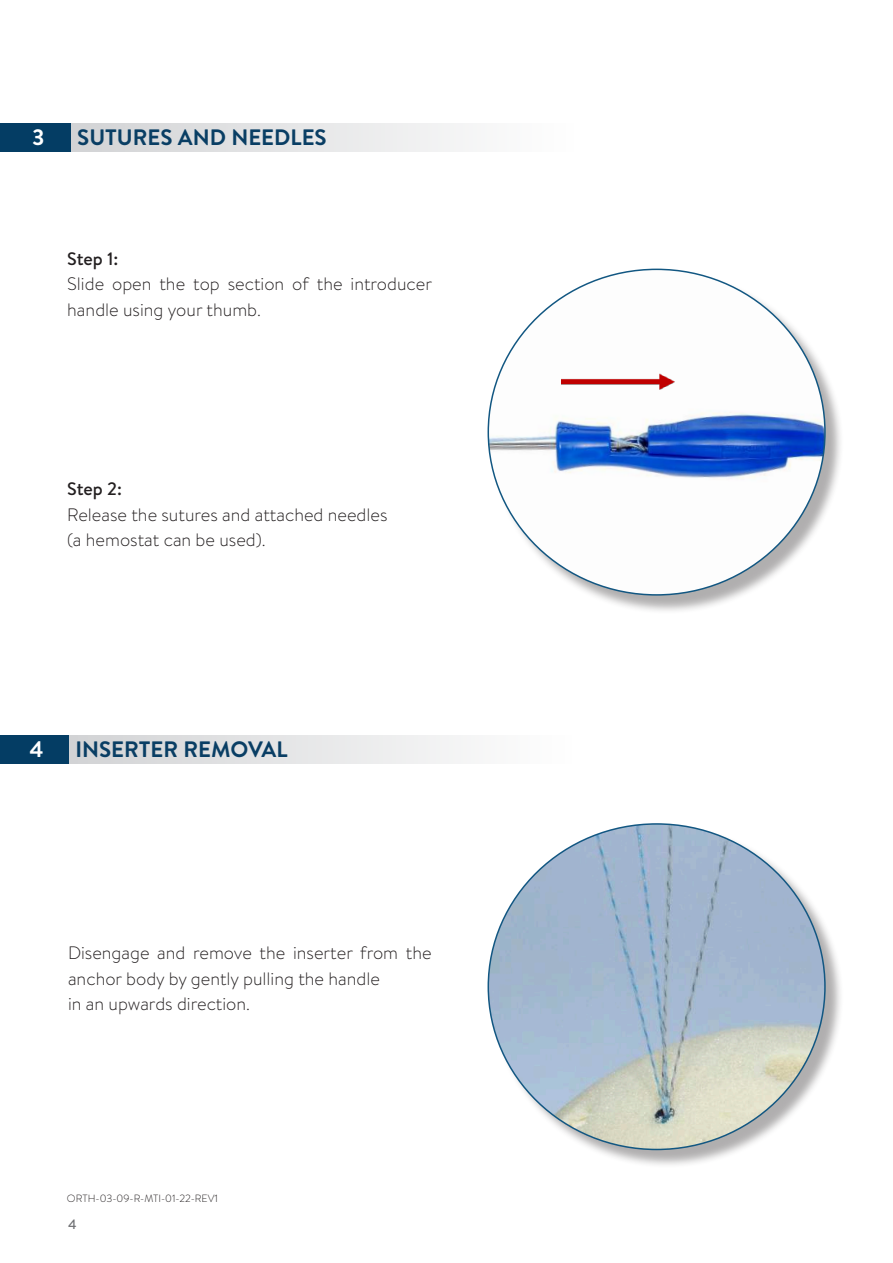
<style>
.page{position:relative;width:893px;height:1263px;background:#fff}
.page>*{position:absolute;margin:0;border:0;box-sizing:border-box;transform-origin:0 0}
.t1{font:700 22.35px "Brandon Text";color:#093e64}
.t2{font:700 22.35px "Brandon Text";color:#fff}
.t3{font:300 18px/25.5px "Brandon Text";color:#231f20}
.t4{font:500 18px "Brandon Text";color:#231f20}
.t5{font:500 13.5px "Brandon Text";color:#6f7073}
.t6{font:300 10.5px "Brandon Text";color:#231f20}
</style>
<div class="page">
<div style="left:58px;top:123px;width:516px;height:29px;background:linear-gradient(to right,#cdcfd2,#fff)"></div>
<div style="left:0;top:124px;width:70px;height:28px;background:#043d64"></div>
<div style="left:56px;top:735px;width:516px;height:29px;background:linear-gradient(to right,#cdcfd2,#fff)"></div>
<div style="left:0;top:735px;width:68px;height:29px;background:#043d64"></div>
<div style="left:490px;top:825px;width:354px;height:344px;background:#231f20;opacity:.36"></div>
<img style="left:490px;top:824px;width:335px;height:325px">
<div style="left:490px;top:271px;width:354px;height:343px;background:#231f20;opacity:.36"></div>
<img style="left:489px;top:269px;width:336px;height:326px">
<img style="left:561px;top:366px;width:130px;height:32px">
<p class="t2" style="left:32px;top:122px;width:14px">3</p>
<p class="t1" style="left:77px;top:122px;width:251px">SUTURES AND NEEDLES</p>
<p class="t4" style="left:67px;top:246px;width:53px">Step 1:</p>
<p class="t3" style="left:67px;top:271px;width:366px">Slide open the top section of the introducer handle using your thumb.</p>
<p class="t4" style="left:67px;top:476px;width:56px">Step 2:</p>
<p class="t3" style="left:67px;top:501px;width:322px">Release the sutures and attached needles (a hemostat can be used).</p>
<p class="t2" style="left:29px;top:734px;width:16px">4</p>
<p class="t1" style="left:75px;top:734px;width:214px">INSERTER REMOVAL</p>
<p class="t3" style="left:68px;top:940px;width:365px">Disengage and remove the inserter from the anchor body by gently pulling the handle<br>in an upwards direction.</p>
<p class="t6" style="left:67px;top:1191px;width:153px">ORTH-03-09-R-MTI-01-22-REV1</p>
<p class="t5" style="left:68px;top:1215px;width:10px">4</p>
</div>
